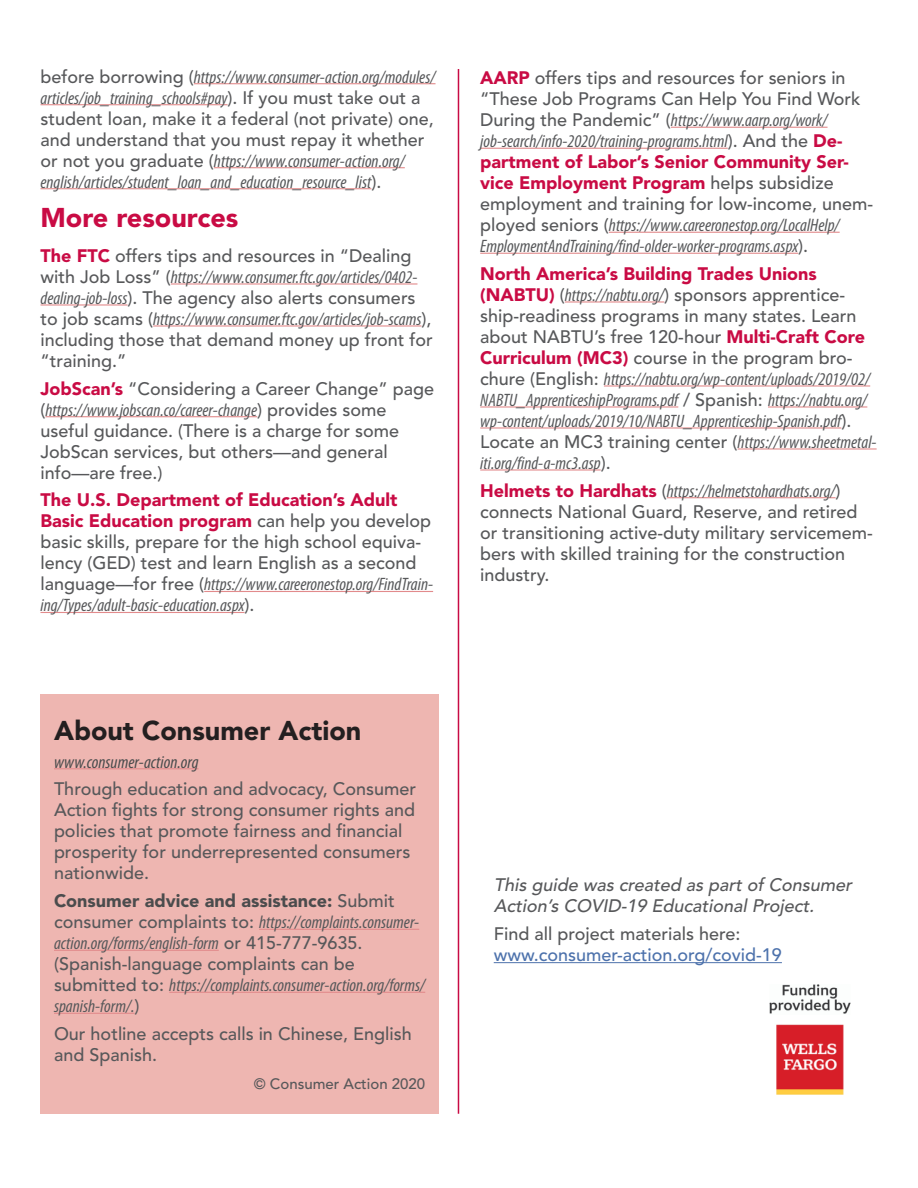
<style>
.page{position:relative;width:918px;height:1188px;background:#fff}
.page>*{position:absolute;margin:0;border:0;box-sizing:border-box;transform-origin:0 0}
.Medium_Head{font:900 27px "Avenir LT Std";color:#231f20}
.Subheads{font:900 27px "Avenir LT Std";color:#c90b44}
.Text{font:500 18px/21px "Avenir LT Std";color:#57585a}
.Text-2{font:italic condensed 18px/21px "Myriad Pro";color:#57585a}
.Text-3{font:italic 500 18px/21px "Avenir LT Std";color:#57585a}
.Text-4{font:500 18px/21px "Avenir LT Std";color:#4d72ac}
.Text-5{font:italic condensed 18px "Myriad Pro";color:#4b4c4d}
.Text-6{font:500 15px "Avenir LT Std";color:#57585a}
.s1{font-family:"Avenir LT Std";font-weight:500;font-style:normal;font-stretch:normal}
.s2{font-weight:900;color:#c90b44}
.s3{font-family:"Myriad Pro";font-weight:400;font-style:italic;font-stretch:condensed}
.s4{font-family:"Avenir LT Std";font-weight:900;font-style:normal;font-stretch:normal;color:#c90b44}
.s5{font-family:"Avenir LT Std";font-weight:900;font-style:normal;font-stretch:normal;color:#4b4c4d}
.s6{color:#57585a}
</style>
<div class="page">
<div style="left:40px;top:694px;width:399px;height:420px;background:#eeb6b1"></div>
<hr style="left:54px;top:768px;width:145px;height:1px;background:#e28b8c">
<hr style="left:259px;top:929px;width:160px;height:1px;background:#e28b8c">
<hr style="left:54px;top:950px;width:165px;height:1px;background:#e28b8c">
<hr style="left:169px;top:992px;width:256px;height:1px;background:#e28b8c">
<hr style="left:54px;top:1013px;width:81px;height:1px;background:#e28b8c">
<hr style="left:458px;top:69px;width:1px;height:1045px;background:#c90b44">
<hr style="left:194px;top:83px;width:242px;height:1px;background:#e28b8c">
<hr style="left:40px;top:104px;width:188px;height:1px;background:#e28b8c">
<hr style="left:214px;top:167px;width:191px;height:1px;background:#e28b8c">
<hr style="left:40px;top:188px;width:331px;height:1px;background:#e28b8c">
<hr style="left:171px;top:283px;width:246px;height:2px;background:#e28b8c">
<hr style="left:40px;top:304px;width:88px;height:2px;background:#e28b8c">
<hr style="left:153px;top:325px;width:268px;height:2px;background:#e28b8c">
<hr style="left:46px;top:416px;width:211px;height:1px;background:#e28b8c">
<hr style="left:204px;top:591px;width:229px;height:1px;background:#e28b8c">
<hr style="left:40px;top:612px;width:205px;height:1px;background:#e28b8c">
<hr style="left:671px;top:127px;width:157px;height:1px;background:#e28b8c">
<hr style="left:480px;top:148px;width:248px;height:1px;background:#e28b8c">
<hr style="left:609px;top:232px;width:231px;height:1px;background:#e28b8c">
<hr style="left:480px;top:253px;width:318px;height:1px;background:#e28b8c">
<hr style="left:565px;top:301px;width:99px;height:2px;background:#e28b8c">
<hr style="left:604px;top:385px;width:266px;height:2px;background:#e28b8c">
<hr style="left:480px;top:406px;width:198px;height:2px;background:#e28b8c">
<hr style="left:768px;top:406px;width:99px;height:2px;background:#e28b8c">
<hr style="left:480px;top:427px;width:361px;height:2px;background:#e28b8c">
<hr style="left:738px;top:448px;width:139px;height:2px;background:#e28b8c">
<hr style="left:480px;top:469px;width:121px;height:2px;background:#e28b8c">
<hr style="left:667px;top:497px;width:169px;height:1px;background:#e28b8c">
<hr style="left:494px;top:962px;width:288px;height:1px;background:#4d72ac">
<img style="left:769px;top:985px;width:82px;height:110px">
<p class="Text-2" style="left:40px;top:66px;width:397px"><span class="s1">before borrowing (</span>https://www.consumer-action.org/modules/ articles/job_training_schools#pay<span class="s1">). If you must take out a student loan, make it a federal (not private) one, and understand that you must repay it whether or not you graduate (</span>https://www.consumer-action.org/ english/articles/student_loan_and_education_resource_list<span class="s1">).</span></p>
<p class="Subheads" style="left:40px;top:202px;width:199px">More resources</p>
<p class="Text" style="left:40px;top:246px;width:394px"><span class="s2">The FTC</span> offers tips and resources in “Dealing with Job Loss” (<span class="s3">https://www.consumer.ftc.gov/articles/0402- dealing-job-loss</span>). The agency also alerts consumers to job scams (<span class="s3">https://www.consumer.ftc.gov/articles/job-scams</span>), including those that demand money up front for “training.”</p>
<p class="Text" style="left:40px;top:378px;width:395px"><span class="s2">JobScan’s</span> “Considering a Career Change” page (<span class="s3">https://www.jobscan.co/career-change</span>) provides some useful guidance. (There is a charge for some JobScan services, but others—and general info—are free.)</p>
<p class="Text" style="left:40px;top:490px;width:394px"><span class="s2">The U.S. Department of Education’s Adult Basic Education program</span> can help you develop basic skills, prepare for the high school equiva&shy;lency (GED) test and learn English as a second language—for free (<span class="s3">https://www.careeronestop.org/FindTrain&shy;ing/Types/adult-basic-education.aspx</span>).</p>
<p class="Text" style="left:480px;top:68px;width:394px"><span class="s2">AARP</span> offers tips and resources for seniors in “These Job Programs Can Help You Find Work During the Pandemic” (<span class="s3">https://www.aarp.org/work/ job-search/info-2020/training-programs.html</span>). And the <span class="s2">De&shy;partment of Labor’s Senior Community Ser&shy;vice Employment Program</span> helps subsidize employment and training for low-income, unem&shy;ployed seniors (<span class="s3">https://www.careeronestop.org/LocalHelp/ EmploymentAndTraining/find-older-worker-programs.aspx</span>).</p>
<p class="Text-2" style="left:480px;top:263px;width:398px"><span class="s4">North America’s Building Trades Unions (NABTU)</span> <span class="s1">(</span>https://nabtu.org/<span class="s1">) sponsors apprentice&shy;ship-readiness programs in many states. Learn about NABTU’s free 120-hour</span> <span class="s4">Multi-Craft Core Curriculum (MC3)</span> <span class="s1">course in the program bro&shy;chure (English:</span> https://nabtu.org/wp-content/uploads/2019/02/ NABTU_ApprenticeshipPrograms.pdf <span class="s1">/ Spanish:</span> https://nabtu.org/ wp-content/uploads/2019/10/NABTU_Apprenticeship-Spanish.pdf<span class="s1">).<br>Locate an MC3 training center (</span>https://www.sheetmetal&shy;iti.org/find-a-mc3.asp<span class="s1">).</span></p>
<p class="Text" style="left:480px;top:480px;width:394px"><span class="s2">Helmets to Hardhats</span> (<span class="s3">https://helmetstohardhats.org/</span>) connects National Guard, Reserve, and retired or transitioning active-duty military servicemem&shy;bers with skilled training for the construction industry.</p>
<p class="Medium_Head" style="left:54px;top:714px;width:309px">About Consumer Action</p>
<p class="Text-5" style="left:54px;top:751px;width:146px">www.consumer-action.org</p>
<p class="Text" style="left:54px;top:779px;width:364px">Through education and advocacy, Consumer Action fights for strong consumer rights and policies that promote fairness and financial prosperity for underrepresented consumers nationwide.</p>
<p class="Text-2" style="left:54px;top:891px;width:373px"><span class="s5">Consumer advice and assistance:</span> <span class="s1">Submit consumer complaints to:</span> https://complaints.consumer&shy;action.org/forms/english-form <span class="s1">or 415-777-9635. (Spanish-language complaints can be submitted to:</span> https://complaints.consumer-action.org/forms/ spanish-form/.<span class="s1">)</span></p>
<p class="Text" style="left:54px;top:1024px;width:359px">Our hotline accepts calls in Chinese, English and Spanish.</p>
<p class="Text-6" style="left:254px;top:1075px;width:173px">© Consumer Action 2020</p>
<p class="Text-3" style="left:494px;top:875px;width:363px">This guide was created as part of Consumer<br>Action’s COVID-19 Educational Project.</p>
<p class="Text-4" style="left:494px;top:924px;width:290px"><span class="s6">Find all project materials here: </span>www.consumer-action.org/covid-19</p>
</div>
